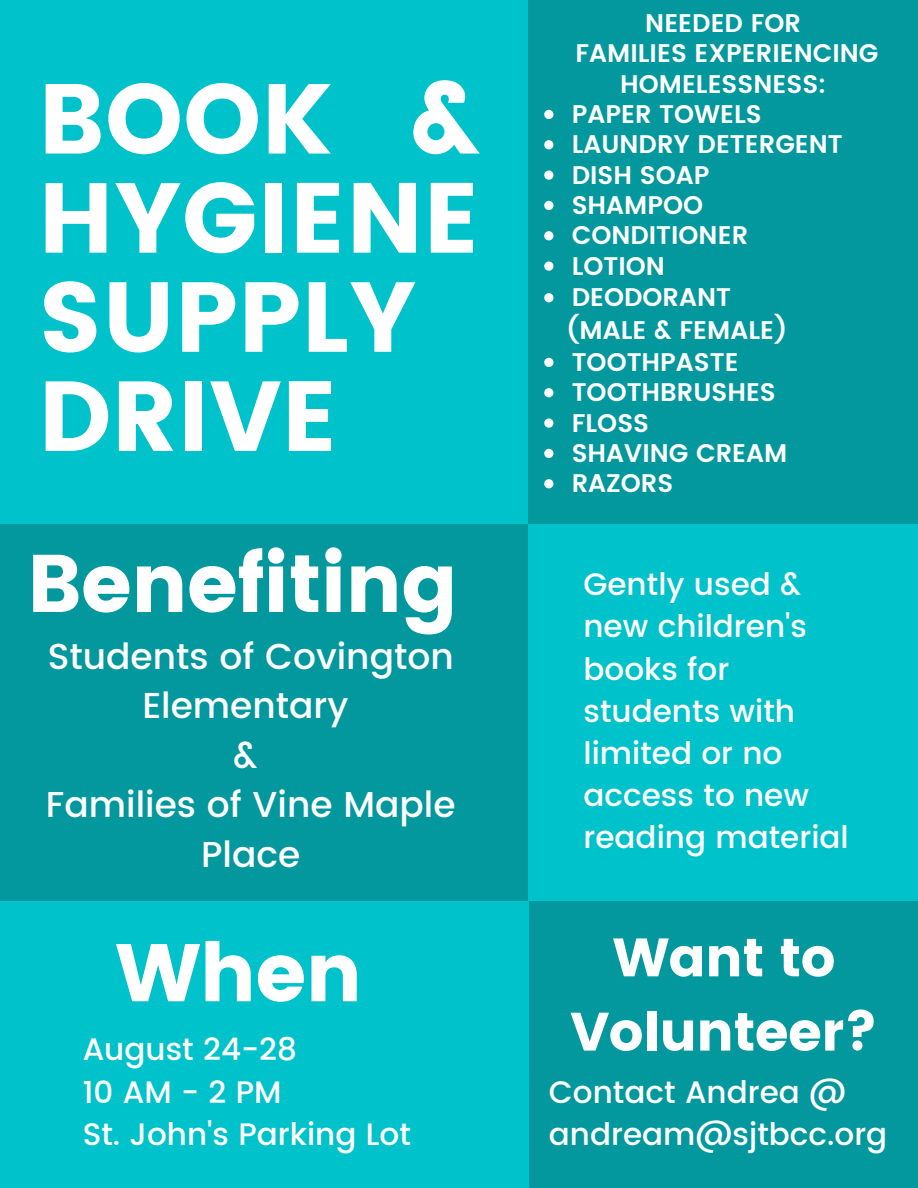
<style>
.page{position:relative;width:918px;height:1188px;background:#03989e}
.page>*{position:absolute;margin:0;border:0;box-sizing:border-box;transform-origin:0 0}
.t1{font:99.15px/99.1px "Poppins";color:#fff}
.t2{font:81.6px "Poppins";letter-spacing:-.015em;color:#fff}
.t3{font:54px "Poppins";letter-spacing:-.015em;color:#fff}
.t4{font:500 36px/49.5px "Poppins";color:#fff;text-align:center}
.t5{font:500 31.05px/42.2px "Poppins";color:#fff}
.t6{font:600 25.5px/30.6px "Poppins";color:#fff}
</style>
<div class="page">
<div style="left:0;top:0;width:528px;height:524px;background:#00c2cb"></div>
<div style="left:0;top:901px;width:529px;height:287px;background:#00c2cb"></div>
<div style="left:528px;top:524px;width:390px;height:377px;background:#00c2cb"></div>
<svg style="left:544px;top:110px;width:9px;height:9px"></svg>
<svg style="left:544px;top:140px;width:9px;height:9px"></svg>
<svg style="left:544px;top:170px;width:9px;height:10px"></svg>
<svg style="left:544px;top:201px;width:9px;height:9px"></svg>
<svg style="left:544px;top:231px;width:9px;height:9px"></svg>
<svg style="left:544px;top:262px;width:9px;height:9px"></svg>
<svg style="left:544px;top:293px;width:9px;height:9px"></svg>
<svg style="left:544px;top:358px;width:9px;height:9px"></svg>
<svg style="left:544px;top:388px;width:9px;height:9px"></svg>
<svg style="left:544px;top:418px;width:9px;height:10px"></svg>
<svg style="left:544px;top:449px;width:9px;height:9px"></svg>
<svg style="left:544px;top:479px;width:9px;height:9px"></svg>
<h1 class="t1" style="left:38px;top:70px;width:443px">BOOK &amp;<br>HYGIENE<br>SUPPLY<br>DRIVE</h1>
<h2 class="t2" style="left:27px;top:536px;width:432px">Benefiting</h2>
<h3 class="t4" style="left:46px;top:632px;width:411px">Students of Covington<br>Elementary<br>&amp;<br>Families of Vine Maple<br>Place</h3>
<h2 class="t2" style="left:115px;top:925px;width:248px">When</h2>
<p class="t5" style="left:83px;top:1029px;width:216px">August 24-28</p>
<p class="t5" style="left:83px;top:1071px;width:330px">10AM-2PM<br>St. John's Parking Lot</p>
<p class="t6" style="left:575px;top:8px;width:305px;text-align:center">NEEDED FOR<br>FAMILIES EXPERIENCING<br>HOMELESSNESS:</p>
<p class="t6" style="left:572px;top:99px;width:273px">PAPER TOWELS<br>LAUNDRY DETERGENT<br>DISH SOAP<br>SHAMPOO<br>CONDITIONER<br>LOTION<br>DEODORANT</p>
<p class="t6" style="left:567px;top:315px;width:222px">(MALE &amp; FEMALE)</p>
<p class="t6" style="left:572px;top:347px;width:217px">TOOTHPASTE<br>TOOTHBRUSHES<br>FLOSS<br>SHAVING CREAM<br>RAZORS</p>
<p class="t5" style="left:584px;top:563px;width:267px">Gently used &amp; new children's books for students with limited or no access to new reading material</p>
<h3 class="t3" style="left:613px;top:926px;width:224px">Want to</h3>
<h3 class="t3" style="left:570px;top:1000px;width:310px">Volunteer?</h3>
<p class="t5" style="left:549px;top:1071px;width:340px">Contact Andrea @ andream@sjtbcc.org</p>
</div>
